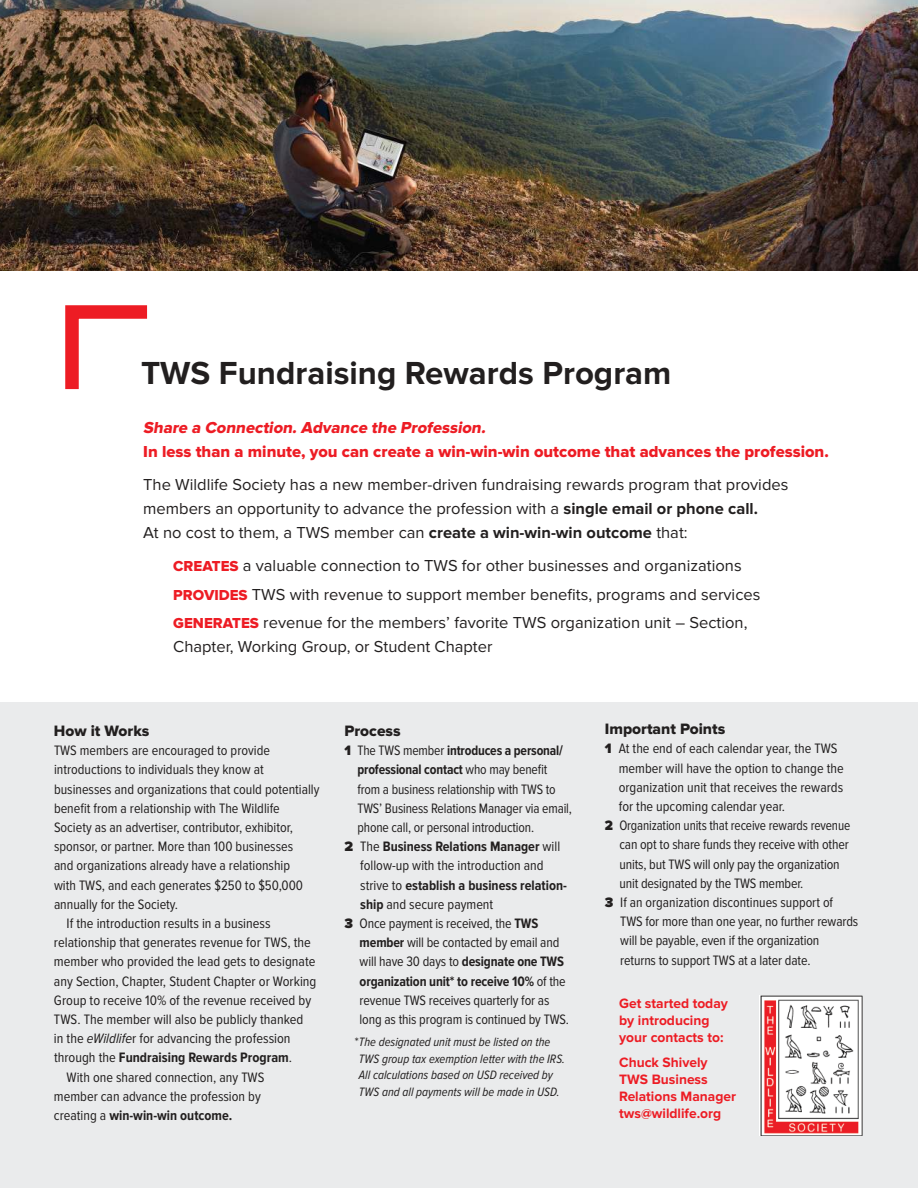
<style>
.page{position:relative;width:918px;height:1188px;background:#fff}
.page>*{position:absolute;margin:0;border:0;box-sizing:border-box;transform-origin:0 0}
.t1{font:700 33.15px "Proxima Nova";color:#221f1f}
.t2{font:16.5px/24px "Proxima Nova";color:#221f1f}
.t3{font:16.5px "Proxima Nova Extrabld";color:#ed1c24}
.t4{font:italic 16.5px "Proxima Nova Extrabld";color:#ed1c24}
.t5{font:15.6px "Proxima Nova Extrabld";color:#221f1f}
.t6{font:14.25px "Proxima Nova Cond";color:#221f1f}
.t7{font:700 14.25px "Proxima Nova Cond";color:#221f1f}
.t8{font:14.25px "Proxima Nova Cond";color:#221f1f;scale:.96 1}
.t9{font:700 14.25px "Proxima Nova Cond";color:#221f1f;scale:.96 1}
.t10{font:14.25px "Proxima Nova Cond";color:#221f1f;scale:.94 1}
.t11{font:700 14.1px/17px "Proxima Nova";color:#ed1c24}
.t12{font:italic 12.6px/16.5px "Proxima Nova Cond";color:#221f1f}
.s1{font-weight:700}
.s2{font-family:"Proxima Nova Extrabld";font-size:15px;color:#ed1c24}
.s3{font-style:italic}
.s4{font-weight:400}
.s5{font-family:"Proxima Nova";font-weight:900}
.s6{font-style:normal}
</style>
<div class="page">
<img style="left:0;top:0;width:918px;height:271px">
<div style="left:0;top:702px;width:918px;height:486px;background:#eaebec"></div>
<img style="left:760px;top:995px;width:102px;height:141px">
<svg style="left:65px;top:305px;width:83px;height:85px"></svg>
<h1 class="t1" style="left:141px;top:359px;width:532px">TWS Fundraising Rewards Program</h1>
<p class="t4" style="left:143px;top:421px;width:346px">Share a Connection. Advance the Profession.</p>
<p class="t3" style="left:143px;top:445px;width:687px">In less than a minute, you can create a win-win-win outcome that advances the profession.</p>
<p class="t2" style="left:143px;top:473px;width:647px">The Wildlife Society has a new member-driven fundraising rewards program that provides members an opportunity to advance the profession with a <span class="s1">single email or phone call.<br></span>At no cost to them, a TWS member can <span class="s1">create a win-win-win outcome</span> that:</p>
<p class="t2" style="left:173px;top:552px;width:589px;line-height:28.5px"><span class="s2">CREATES</span> a valuable connection to TWS for other businesses and organizations<br><span class="s2">PROVIDES</span> TWS with revenue to support member benefits, programs and services<br><span class="s2">GENERATES</span> revenue for the members’ favorite TWS organization unit – Section,</p>
<p class="t2" style="left:173px;top:635px;width:321px">Chapter, Working Group, or Student Chapter</p>
<p class="t5" style="left:54px;top:724px;width:97px">How it Works</p>
<p class="t6" style="left:54px;top:744px;width:218px">TWS members are encouraged to provide</p>
<p class="t6" style="left:54px;top:763px;width:211px">introductions to individuals they know at</p>
<p class="t6" style="left:54px;top:783px;width:267px">businesses and organizations that could potentially</p>
<p class="t6" style="left:54px;top:802px;width:227px">benefit from a relationship with The Wildlife</p>
<p class="t6" style="left:54px;top:821px;width:241px">Society as an advertiser, contributor, exhibitor,</p>
<p class="t6" style="left:54px;top:840px;width:241px">sponsor, or partner. More than 100 businesses</p>
<p class="t6" style="left:54px;top:859px;width:238px">and organizations already have a relationship</p>
<p class="t6" style="left:54px;top:879px;width:251px">with TWS, and each generates $250 to $50,000</p>
<p class="t6" style="left:54px;top:898px;width:126px">annually for the Society.</p>
<p class="t6" style="left:67px;top:917px;width:205px">If the introduction results in a business</p>
<p class="t6" style="left:54px;top:936px;width:258px">relationship that generates revenue for TWS, the</p>
<p class="t6" style="left:54px;top:955px;width:263px">member who provided the lead gets to designate</p>
<p class="t6" style="left:54px;top:975px;width:264px">any Section, Chapter, Student Chapter or Working</p>
<p class="t6" style="left:54px;top:994px;width:259px">Group to receive 10% of the revenue received by</p>
<p class="t6" style="left:54px;top:1013px;width:251px">TWS. The member will also be publicly thanked</p>
<p class="t6" style="left:54px;top:1032px;width:238px">in the <span class="s3">eWildlife</span>r for advancing the profession</p>
<p class="t7" style="left:54px;top:1052px;width:240px"><span class="s4">through the</span> Fundraising Rewards Program<span class="s4">.</span></p>
<p class="t6" style="left:67px;top:1071px;width:199px">With one shared connection, any TWS</p>
<p class="t6" style="left:54px;top:1090px;width:208px">member can advance the profession by</p>
<p class="t7" style="left:54px;top:1109px;width:180px"><span class="s4">creating a</span> win-win-win outcome.</p>
<p class="t5" style="left:344px;top:724px;width:58px">Process</p>
<p class="t9" style="left:344px;top:744px;width:229px"><span class="s5">1</span> <span class="s4">The TWS member</span> introduces a personal/</p>
<p class="t9" style="left:357px;top:764px;width:199px">professional contact <span class="s4">who may benefit</span></p>
<p class="t8" style="left:357px;top:783px;width:208px">from a business relationship with TWS to</p>
<p class="t8" style="left:357px;top:802px;width:225px">TWS’ Business Relations Manager via email,</p>
<p class="t8" style="left:357px;top:821px;width:186px">phone call, or personal introduction.</p>
<p class="t7" style="left:344px;top:840px;width:217px"><span class="s5">2</span> <span class="s4">The</span> Business Relations Manager <span class="s4">will</span></p>
<p class="t6" style="left:360px;top:859px;width:185px">follow-up with the introduction and</p>
<p class="t7" style="left:360px;top:879px;width:208px"><span class="s4">strive to</span> establish a business relation-</p>
<p class="t6" style="left:360px;top:898px;width:135px"><span class="s1">ship</span> and secure payment</p>
<p class="t6" style="left:344px;top:917px;width:195px"><span class="s5">3</span> Once payment is received, the <span class="s1">TWS</span></p>
<p class="t6" style="left:360px;top:936px;width:201px"><span class="s1">member</span> will be contacted by email and</p>
<p class="t6" style="left:360px;top:955px;width:206px">will have 30 days to <span class="s1">designate one TWS</span></p>
<p class="t7" style="left:360px;top:975px;width:208px">organization unit* to receive 10% <span class="s4">of the</span></p>
<p class="t6" style="left:360px;top:994px;width:191px">revenue TWS receives quarterly for as</p>
<p class="t6" style="left:360px;top:1013px;width:211px">long as this program is continued by TWS.</p>
<p class="t12" style="left:359px;top:1034px;width:208px;text-indent:-4px"><span class="s6">*</span> The designated unit must be listed on the TWS group tax exemption letter with the IRS.<br>All calculations based on USD received by TWS and all payments will be made in USD.</p>
<p class="t5" style="left:605px;top:722px;width:122px">Important Points</p>
<p class="t6" style="left:605px;top:742px;width:234px"><span class="s5">1</span> At the end of each calendar year, the TWS</p>
<p class="t6" style="left:619px;top:762px;width:226px">member will have the option to change the</p>
<p class="t6" style="left:619px;top:781px;width:226px">organization unit that receives the rewards</p>
<p class="t6" style="left:619px;top:800px;width:168px">for the upcoming calendar year.</p>
<p class="t10" style="left:605px;top:819px;width:263px"><span class="s5">2</span> Organization units that receive rewards revenue</p>
<p class="t6" style="left:619px;top:838px;width:231px">can opt to share funds they receive with other</p>
<p class="t6" style="left:619px;top:858px;width:222px">units, but TWS will only pay the organization</p>
<p class="t6" style="left:619px;top:877px;width:186px">unit designated by the TWS member.</p>
<p class="t6" style="left:605px;top:896px;width:230px"><span class="s5">3</span> If an organization discontinues support of</p>
<p class="t6" style="left:620px;top:915px;width:239px">TWS for more than one year, no further rewards</p>
<p class="t6" style="left:620px;top:934px;width:201px">will be payable, even if the organization</p>
<p class="t6" style="left:620px;top:954px;width:192px">returns to support TWS at a later date.</p>
<p class="t11" style="left:619px;top:996px;width:110px">Get started today by introducing your contacts to:</p>
<p class="t11" style="left:619px;top:1054px;width:118px">Chuck Shively<br>TWS Business<br>Relations Manager tws@wildlife.org</p>
</div>
